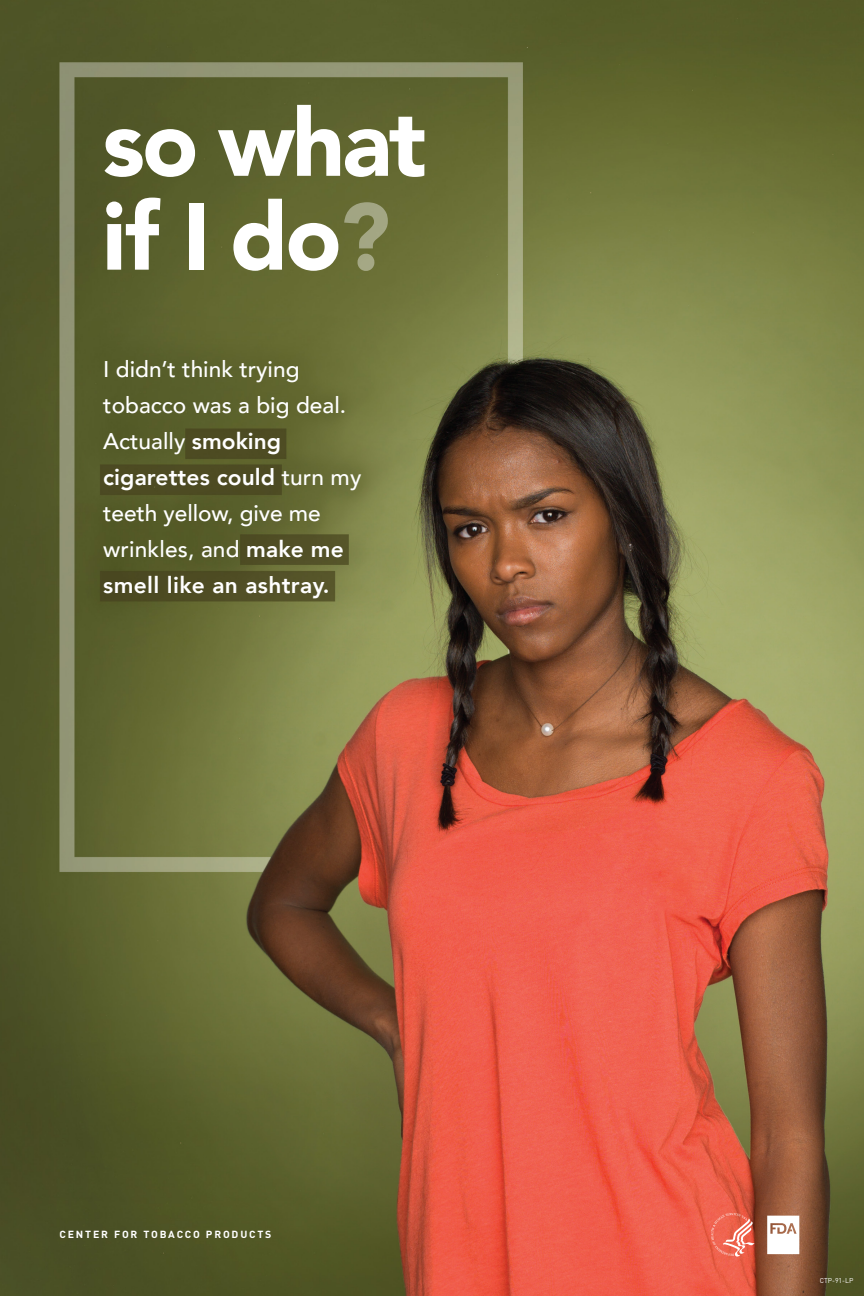
<style>
.page{position:relative;width:864px;height:1296px;background:#fff}
.page>*{position:absolute;margin:0;border:0;box-sizing:border-box;transform-origin:0 0}
.t1{font:900 93.85px/93.8px "Avenir";letter-spacing:-.03em;color:#fff}
.t2{font:500 22.7px/36px "Avenir";color:#fff}
.t3{font:700 10.2px "DIN Pro";letter-spacing:.175em;color:#fff}
.t4{font:7px "DIN Pro";color:#fff}
.s1{font-weight:800}
</style>
<div class="page">
<img style="left:0;top:0;width:864px;height:1296px">
<svg style="left:711px;top:1213px;width:44px;height:44px"></svg>
<svg style="left:767px;top:1216px;width:32px;height:38px"></svg>
<h1 class="t1" style="left:102px;top:94px;width:326px">so what if I do?</h1>
<p class="t2" style="left:103px;top:350px;width:260px">I didn’t think trying tobacco was a big deal.<br>Actually <span class="s1">smoking cigarettes could</span> turn my teeth yellow, give me wrinkles, and <span class="s1">make me smell like an ashtray.</span></p>
<p class="t3" style="left:59px;top:1226px;width:214px">CENTER FOR TOBACCO PRODUCTS</p>
<p class="t4" style="left:820px;top:1275px;width:35px">CTP-91-LP</p>
</div>
